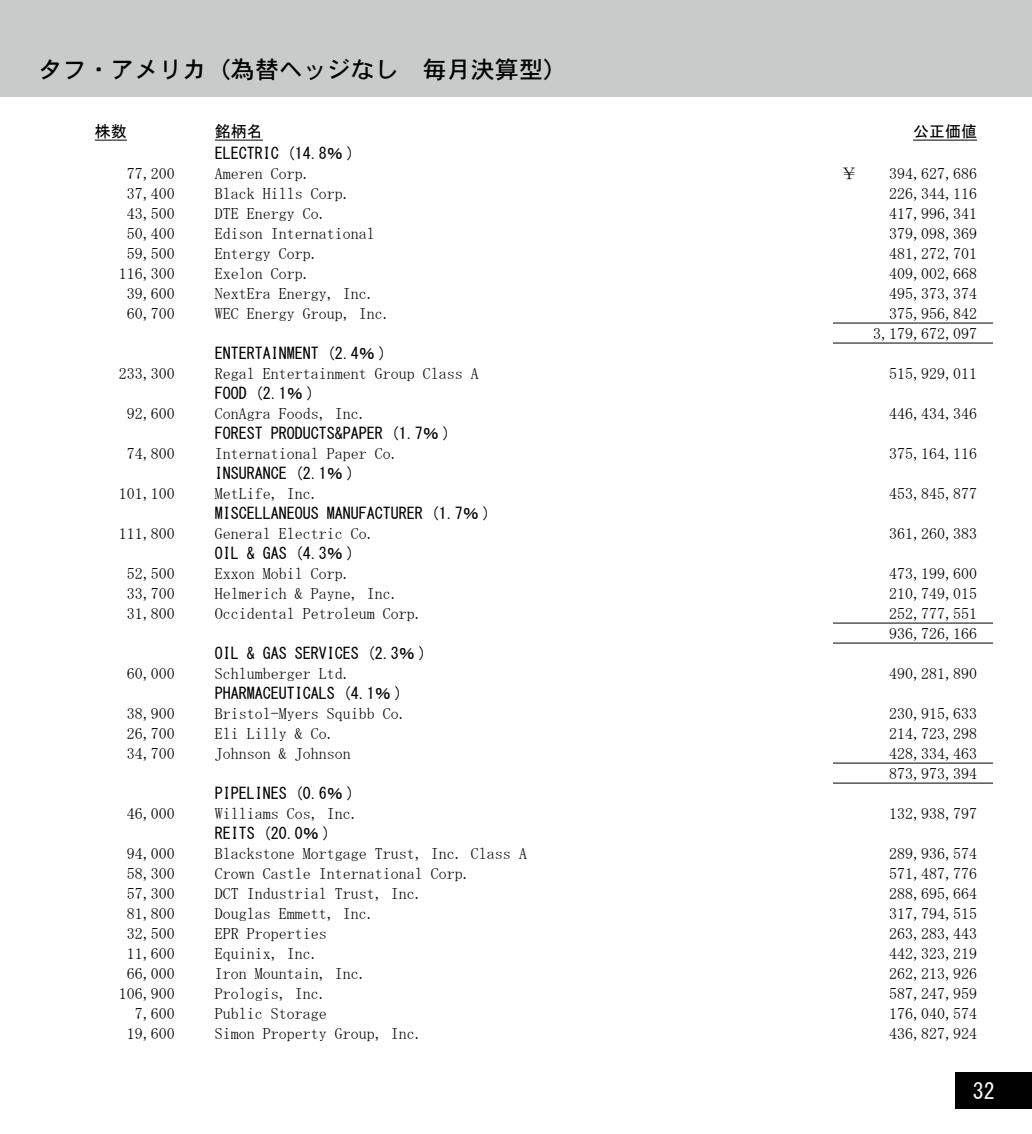
<style>
.page{position:relative;width:1032px;height:1134px;background:#fff}
.page>*{position:absolute;margin:0;border:0;box-sizing:border-box;transform-origin:0 0}
.t1{font:24px "DFHS Gothic W5 WIN RKSJ H";color:#000}
.t2{font:22px "MS Gothic";color:#fff}
.t3{font:16px/20.2px "MS Mincho";color:#000}
.t4{font:16px "MS Gothic";color:#000}
</style>
<div class="page">
<div style="left:0;top:0;width:1032px;height:96px;background:#c9caca"></div>
<div style="left:956px;top:1072px;width:76px;height:36px;background:#000"></div>
<hr style="left:833px;top:323px;width:160px;height:1px;background:#000">
<hr style="left:833px;top:623px;width:160px;height:1px;background:#000">
<hr style="left:833px;top:763px;width:160px;height:1px;background:#000">
<hr style="left:833px;top:343px;width:160px;height:1px;background:#000">
<hr style="left:833px;top:643px;width:160px;height:1px;background:#000">
<hr style="left:833px;top:783px;width:160px;height:1px;background:#000">
<hr style="left:95px;top:140px;width:32px;height:1px;background:#000">
<hr style="left:215px;top:140px;width:48px;height:1px;background:#000">
<hr style="left:913px;top:140px;width:64px;height:1px;background:#000">
<h1 class="t1" style="left:39px;top:57px;width:530px">タフ・アメリカ（為替ヘッジなし　毎月決算型）</h1>
<p class="t4" style="left:95px;top:124px;width:33px">株数</p>
<p class="t4" style="left:215px;top:124px;width:49px">銘柄名</p>
<p class="t4" style="left:913px;top:124px;width:81px">公正価値　</p>
<p class="t4" style="left:215px;top:145px;width:141px">ELECTRIC (14.8％ )</p>
<p class="t3" style="left:127px;top:163px;width:49px">77,200</p>
<p class="t3" style="left:215px;top:163px;width:97px">Ameren Corp.</p>
<p class="t3" style="left:841px;top:163px;width:17px">￥</p>
<p class="t3" style="left:889px;top:163px;width:89px">394,627,686</p>
<p class="t3" style="left:127px;top:183px;width:49px">37,400</p>
<p class="t3" style="left:215px;top:183px;width:137px">Black Hills Corp.</p>
<p class="t3" style="left:889px;top:183px;width:89px">226,344,116</p>
<p class="t3" style="left:127px;top:203px;width:49px">43,500</p>
<p class="t3" style="left:215px;top:203px;width:113px">DTE Energy Co.</p>
<p class="t3" style="left:889px;top:203px;width:89px">417,996,341</p>
<p class="t3" style="left:127px;top:223px;width:49px">50,400</p>
<p class="t3" style="left:215px;top:223px;width:161px">Edison International</p>
<p class="t3" style="left:889px;top:223px;width:89px">379,098,369</p>
<p class="t3" style="left:127px;top:243px;width:49px">59,500</p>
<p class="t3" style="left:215px;top:243px;width:105px">Entergy Corp.</p>
<p class="t3" style="left:889px;top:243px;width:89px">481,272,701</p>
<p class="t3" style="left:119px;top:263px;width:57px">116,300</p>
<p class="t3" style="left:215px;top:263px;width:97px">Exelon Corp.</p>
<p class="t3" style="left:889px;top:263px;width:89px">409,002,668</p>
<p class="t3" style="left:127px;top:283px;width:49px">39,600</p>
<p class="t3" style="left:215px;top:283px;width:161px">NextEra Energy, Inc.</p>
<p class="t3" style="left:889px;top:283px;width:89px">495,373,374</p>
<p class="t3" style="left:127px;top:303px;width:49px">60,700</p>
<p class="t3" style="left:215px;top:303px;width:177px">WEC Energy Group, Inc.</p>
<p class="t3" style="left:873px;top:303px;width:105px;text-align:right">375,956,842<br>3,179,672,097</p>
<p class="t4" style="left:215px;top:345px;width:173px">ENTERTAINMENT (2.4％ )</p>
<p class="t3" style="left:119px;top:363px;width:57px">233,300</p>
<p class="t3" style="left:215px;top:363px;width:265px">Regal Entertainment Group Class A</p>
<p class="t3" style="left:889px;top:363px;width:89px">515,929,011</p>
<p class="t4" style="left:215px;top:385px;width:101px">FOOD (2.1％ )</p>
<p class="t3" style="left:127px;top:403px;width:49px">92,600</p>
<p class="t3" style="left:215px;top:403px;width:153px">ConAgra Foods, Inc.</p>
<p class="t3" style="left:889px;top:403px;width:89px">446,434,346</p>
<p class="t4" style="left:215px;top:425px;width:237px">FOREST PRODUCTS&amp;PAPER (1.7％ )</p>
<p class="t3" style="left:127px;top:443px;width:49px">74,800</p>
<p class="t3" style="left:215px;top:443px;width:185px">International Paper Co.</p>
<p class="t3" style="left:889px;top:443px;width:89px">375,164,116</p>
<p class="t4" style="left:215px;top:465px;width:141px">INSURANCE (2.1％ )</p>
<p class="t3" style="left:119px;top:483px;width:57px">101,100</p>
<p class="t3" style="left:215px;top:483px;width:105px">MetLife, Inc.</p>
<p class="t3" style="left:889px;top:483px;width:89px">453,845,877</p>
<p class="t4" style="left:215px;top:505px;width:277px">MISCELLANEOUS MANUFACTURER (1.7％ )</p>
<p class="t3" style="left:119px;top:523px;width:57px">111,800</p>
<p class="t3" style="left:215px;top:523px;width:161px">General Electric Co.</p>
<p class="t3" style="left:889px;top:523px;width:89px">361,260,383</p>
<p class="t4" style="left:215px;top:545px;width:141px">OIL &amp; GAS (4.3％ )</p>
<p class="t3" style="left:127px;top:563px;width:49px">52,500</p>
<p class="t3" style="left:215px;top:563px;width:137px">Exxon Mobil Corp.</p>
<p class="t3" style="left:889px;top:563px;width:89px">473,199,600</p>
<p class="t3" style="left:127px;top:583px;width:49px">33,700</p>
<p class="t3" style="left:215px;top:583px;width:185px">Helmerich &amp; Payne, Inc.</p>
<p class="t3" style="left:889px;top:583px;width:89px">210,749,015</p>
<p class="t3" style="left:127px;top:603px;width:49px">31,800</p>
<p class="t3" style="left:215px;top:603px;width:209px">Occidental Petroleum Corp.</p>
<p class="t3" style="left:889px;top:603px;width:89px">252,777,551<br>936,726,166</p>
<p class="t4" style="left:215px;top:645px;width:213px">OIL &amp; GAS SERVICES (2.3％ )</p>
<p class="t3" style="left:127px;top:663px;width:49px">60,000</p>
<p class="t3" style="left:215px;top:663px;width:137px">Schlumberger Ltd.</p>
<p class="t3" style="left:889px;top:663px;width:89px">490,281,890</p>
<p class="t4" style="left:215px;top:685px;width:189px">PHARMACEUTICALS (4.1％ )</p>
<p class="t3" style="left:127px;top:703px;width:49px">38,900</p>
<p class="t3" style="left:215px;top:703px;width:193px">Bristol-Myers Squibb Co.</p>
<p class="t3" style="left:889px;top:703px;width:89px">230,915,633</p>
<p class="t3" style="left:127px;top:723px;width:49px">26,700</p>
<p class="t3" style="left:215px;top:723px;width:121px">Eli Lilly &amp; Co.</p>
<p class="t3" style="left:889px;top:723px;width:89px">214,723,298</p>
<p class="t3" style="left:127px;top:743px;width:49px">34,700</p>
<p class="t3" style="left:215px;top:743px;width:137px">Johnson &amp; Johnson</p>
<p class="t3" style="left:889px;top:743px;width:89px">428,334,463<br>873,973,394</p>
<p class="t4" style="left:215px;top:785px;width:141px">PIPELINES (0.6％ )</p>
<p class="t3" style="left:127px;top:803px;width:49px">46,000</p>
<p class="t3" style="left:215px;top:803px;width:145px">Williams Cos, Inc.</p>
<p class="t3" style="left:889px;top:803px;width:89px">132,938,797</p>
<p class="t4" style="left:215px;top:825px;width:117px">REITS (20.0％ )</p>
<p class="t3" style="left:127px;top:843px;width:49px">94,000</p>
<p class="t3" style="left:215px;top:843px;width:313px">Blackstone Mortgage Trust, Inc. Class A</p>
<p class="t3" style="left:889px;top:843px;width:89px">289,936,574</p>
<p class="t3" style="left:127px;top:863px;width:49px">58,300</p>
<p class="t3" style="left:215px;top:863px;width:257px">Crown Castle International Corp.</p>
<p class="t3" style="left:889px;top:863px;width:89px">571,487,776</p>
<p class="t3" style="left:127px;top:883px;width:49px">57,300</p>
<p class="t3" style="left:215px;top:883px;width:209px">DCT Industrial Trust, Inc.</p>
<p class="t3" style="left:889px;top:883px;width:89px">288,695,664</p>
<p class="t3" style="left:127px;top:903px;width:49px">81,800</p>
<p class="t3" style="left:215px;top:903px;width:161px">Douglas Emmett, Inc.</p>
<p class="t3" style="left:889px;top:903px;width:89px">317,794,515</p>
<p class="t3" style="left:127px;top:923px;width:49px">32,500</p>
<p class="t3" style="left:215px;top:923px;width:113px">EPR Properties</p>
<p class="t3" style="left:889px;top:923px;width:89px">263,283,443</p>
<p class="t3" style="left:127px;top:943px;width:49px">11,600</p>
<p class="t3" style="left:215px;top:943px;width:105px">Equinix, Inc.</p>
<p class="t3" style="left:889px;top:943px;width:89px">442,323,219</p>
<p class="t3" style="left:127px;top:963px;width:49px">66,000</p>
<p class="t3" style="left:215px;top:963px;width:153px">Iron Mountain, Inc.</p>
<p class="t3" style="left:889px;top:963px;width:89px">262,213,926</p>
<p class="t3" style="left:119px;top:983px;width:57px">106,900</p>
<p class="t3" style="left:215px;top:983px;width:113px">Prologis, Inc.</p>
<p class="t3" style="left:889px;top:983px;width:89px">587,247,959</p>
<p class="t3" style="left:135px;top:1003px;width:41px">7,600</p>
<p class="t3" style="left:215px;top:1003px;width:113px">Public Storage</p>
<p class="t3" style="left:889px;top:1003px;width:89px">176,040,574</p>
<p class="t3" style="left:127px;top:1023px;width:49px">19,600</p>
<p class="t3" style="left:215px;top:1023px;width:209px">Simon Property Group, Inc.</p>
<p class="t3" style="left:889px;top:1023px;width:89px">436,827,924</p>
<h2 class="t2" style="left:973px;top:1080px;width:23px">32</h2>
</div>
